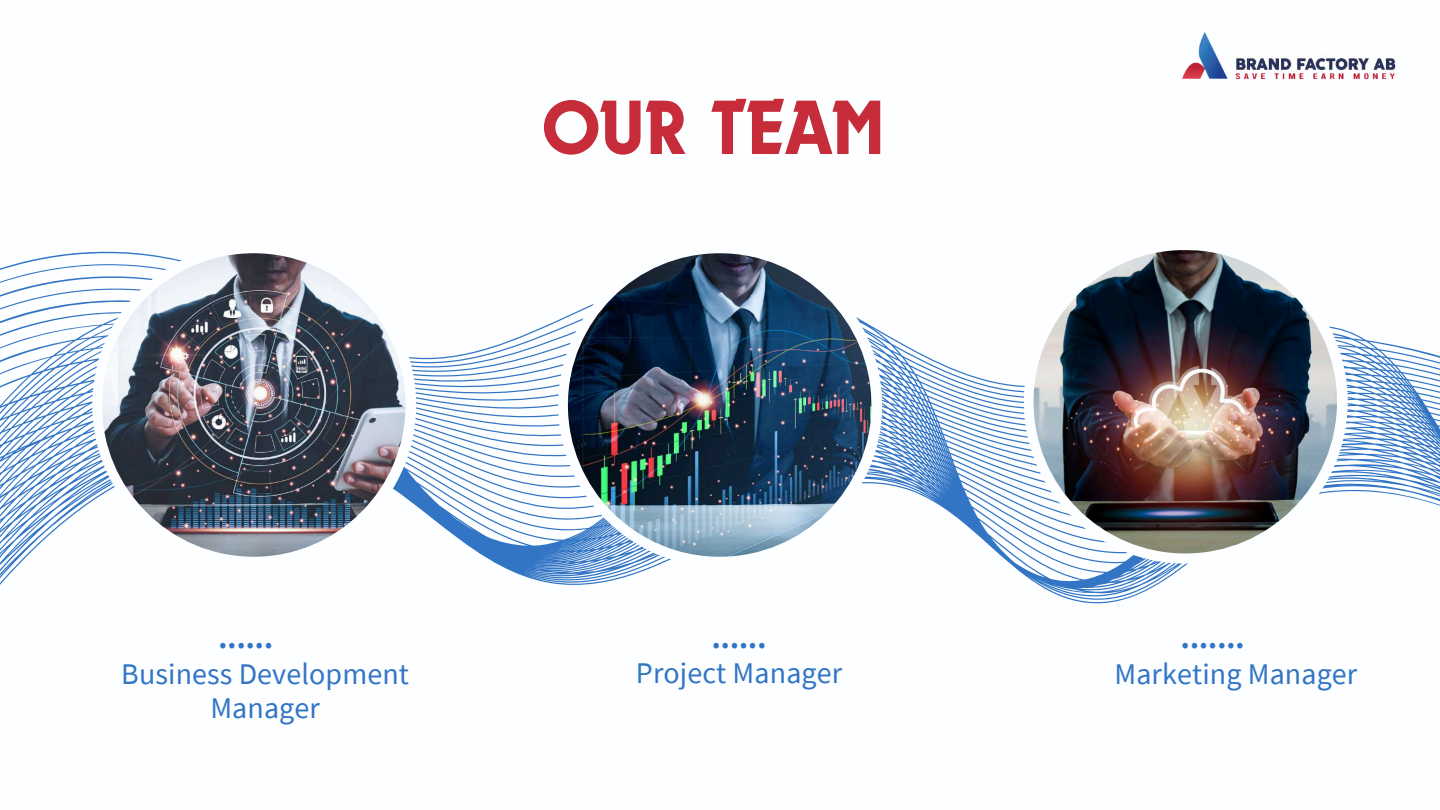
<style>
.page{position:relative;width:1440px;height:810px;background:#fff}
.page>*{position:absolute;margin:0;border:0;box-sizing:border-box;transform-origin:0 0}
.t1{font:500 80px "Dynamo Com";color:#c72c3a}
.t2{font:30px/34.5px "Source Sans Pro";letter-spacing:.005em;color:#3275c5;text-align:center}
.t3{font:700 30px "Source Sans Pro";color:#3275c5}
</style>
<div class="page">
<svg style="left:0;top:251px;width:1440px;height:352px"></svg>
<div style="left:92px;top:243px;width:324px;height:324px;background:#fcfeff;border-radius:50%"></div>
<img style="left:102px;top:253px;width:303px;height:304px;border-radius:50%">
<div style="left:558px;top:243px;width:324px;height:324px;background:#fcfeff;border-radius:50%"></div>
<img style="left:568px;top:253px;width:303px;height:304px;border-radius:50%">
<div style="left:1024px;top:240px;width:324px;height:324px;background:#fcfeff;border-radius:50%"></div>
<img style="left:1034px;top:250px;width:303px;height:303px;border-radius:50%">
<img style="left:1182px;top:33px;width:54px;height:46px">
<img style="left:1236px;top:57px;width:161px;height:23px">
<h1 class="t1" style="left:542px;top:81px;width:345px">OUR TEAM</h1>
<p class="t3" style="left:219px;top:618px;width:56px">......</p>
<p class="t2" style="left:121px;top:656px;width:289px">Business Development<br>Manager</p>
<p class="t3" style="left:712px;top:618px;width:56px">......</p>
<p class="t2" style="left:636px;top:655px;width:208px">Project Manager</p>
<p class="t3" style="left:1181px;top:618px;width:65px">.......</p>
<p class="t2" style="left:1114px;top:656px;width:244px">Marketing Manager</p>
</div>
